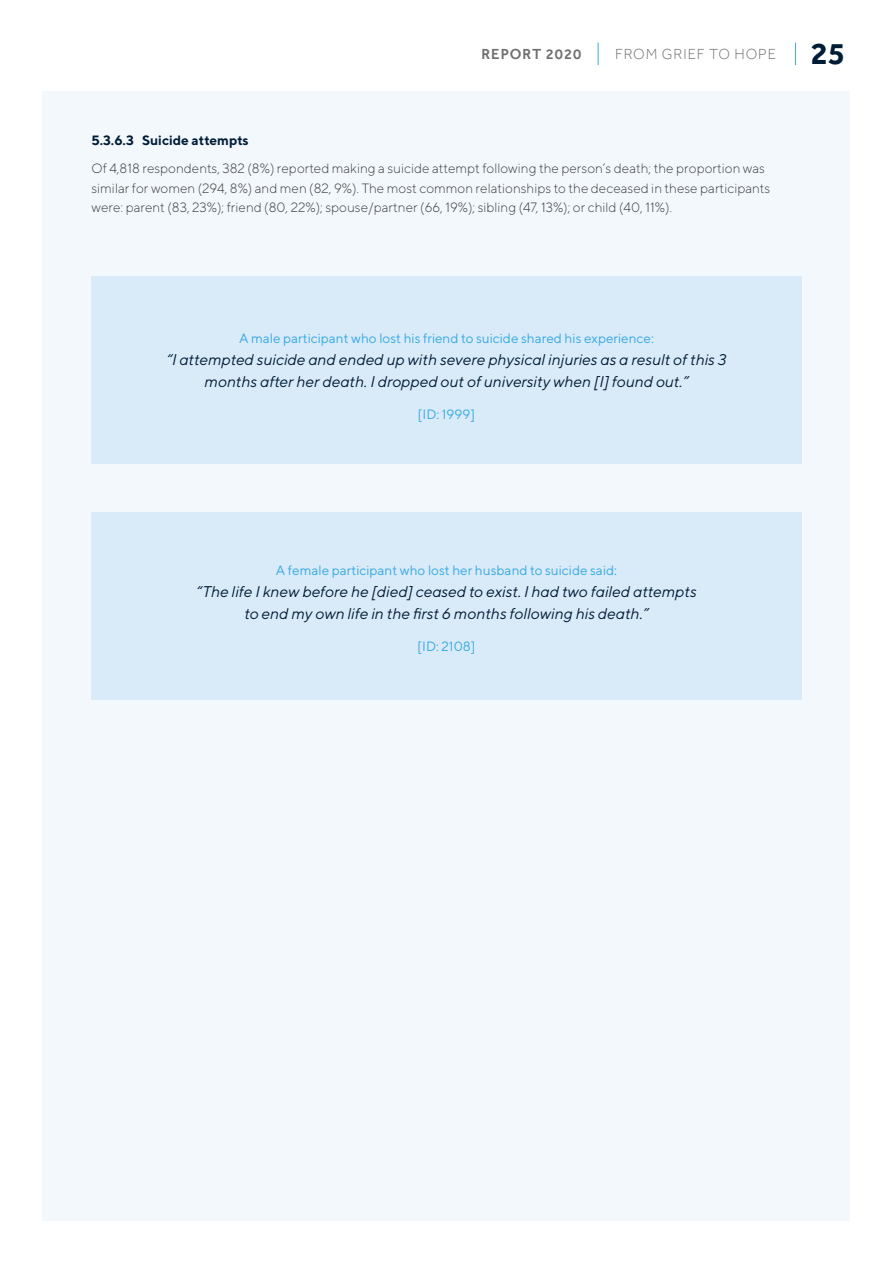
<style>
.page{position:relative;width:893px;height:1263px;background:#fff}
.page>*{position:absolute;margin:0;border:0;box-sizing:border-box;transform-origin:0 0}
.t1{font:italic 15.45px/22.2px "TT Norms";color:#001d36;text-align:center}
.t2{font:300 15px "Effra";letter-spacing:.06em;color:#706f6f}
.t3{font:500 15px "Effra";letter-spacing:.06em;color:#706f6f}
.t4{font:300 13.5px/19.5px "TT Norms";color:#3c3c3b}
.t5{font:13.5px "TT Norms";color:#36a9e1}
.t6{font:700 13.5px "TT Norms";color:#001d36}
.s1{font-weight:700;font-size:31.5px;color:#001d36}
</style>
<div class="page">
<svg style="left:795px;top:43px;width:1px;height:22px"></svg>
<svg style="left:598px;top:43px;width:1px;height:22px"></svg>
<div style="left:43px;top:91px;width:807px;height:1129px;background:#f3f8fd"></div>
<div style="left:91px;top:276px;width:710px;height:188px;background:#d9eaf9"></div>
<div style="left:91px;top:512px;width:710px;height:188px;background:#d9eaf9"></div>
<p class="t3" style="left:482px;top:45px;width:101px">REPORT 2020</p>
<p class="t2" style="left:615px;top:45px;width:232px">FROM GRIEF TO HOPE <span class="s1">25</span></p>
<p class="t6" style="left:91px;top:132px;width:159px">5.3.6.3 Suicide attempts</p>
<p class="t4" style="left:91px;top:159px;width:680px">Of 4,818 respondents, 382 (8%) reported making a suicide attempt following the person’s death; the proportion was similar for women (294, 8%) and men (82, 9%). The most common relationships to the deceased in these participants were: parent (83, 23%); friend (80, 22%); spouse/partner (66, 19%); sibling (47, 13%); or child (40, 11%).</p>
<p class="t5" style="left:239px;top:329px;width:416px">A male participant who lost his friend to suicide shared his experience:</p>
<p class="t1" style="left:166px;top:348px;width:562px">“I attempted suicide and ended up with severe physical injuries as a result of this 3 months after her death. I dropped out of university when [I] found out.”</p>
<p class="t5" style="left:418px;top:406px;width:59px">[ID: 1999]</p>
<p class="t5" style="left:276px;top:562px;width:343px">A female participant who lost her husband to suicide said:</p>
<p class="t1" style="left:196px;top:580px;width:502px">“The life I knew before he [died] ceased to exist. I had two failed attempts to end my own life in the first 6 months following his death.”</p>
<p class="t5" style="left:418px;top:638px;width:59px">[ID: 2108]</p>
</div>
